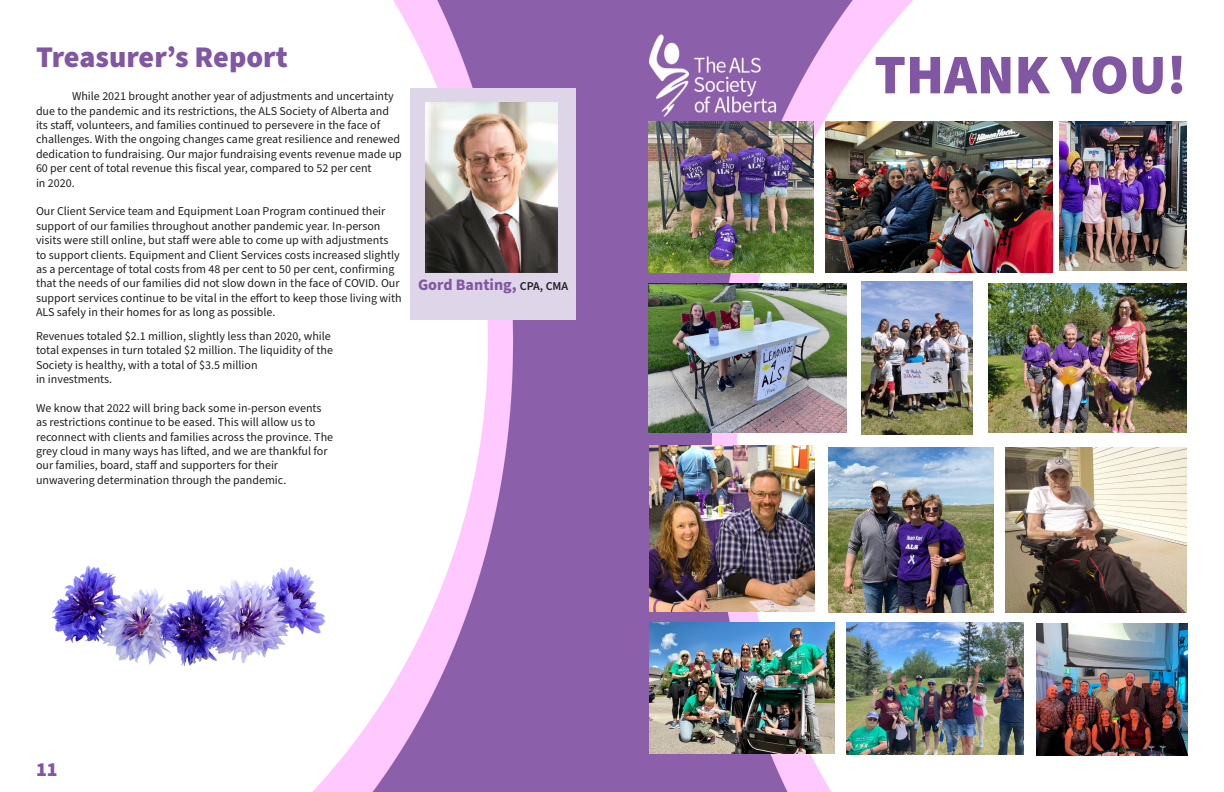
<style>
.page{position:relative;width:1224px;height:792px;background:#fff}
.page>*{position:absolute;margin:0;border:0;box-sizing:border-box;transform-origin:0 0}
.main_titles{font:900 56px "Source Sans Pro";color:#8156a3}
.main_subtitles{font:900 30px "Source Sans Pro";color:#8156a3}
.page_numbers{font:900 20px "Source Sans Pro";color:#8156a3}
.names{font:700 16px "Source Sans Pro";color:#8156a3}
.t1{font:12px/14.4px "Source Sans Pro";color:#231f20}
.s1{font-weight:600;font-size:12px;color:#231f20}
</style>
<div class="page">
<img style="left:312px;top:0;width:876px;height:792px">
<img style="left:51px;top:516px;width:283px;height:192px">
<div style="left:410px;top:88px;width:166px;height:232px;background:#dfd5e8"></div>
<img style="left:426px;top:102px;width:131px;height:171px">
<img style="left:649px;top:35px;width:128px;height:81px">
<img style="left:648px;top:121px;width:166px;height:152px">
<img style="left:649px;top:446px;width:166px;height:166px">
<img style="left:648px;top:284px;width:199px;height:149px">
<img style="left:825px;top:121px;width:228px;height:152px">
<img style="left:1060px;top:121px;width:127px;height:149px">
<img style="left:862px;top:281px;width:111px;height:154px">
<img style="left:828px;top:447px;width:166px;height:165px">
<img style="left:988px;top:284px;width:199px;height:149px">
<img style="left:649px;top:622px;width:185px;height:131px">
<img style="left:1005px;top:447px;width:182px;height:165px">
<img style="left:847px;top:622px;width:177px;height:133px">
<img style="left:1036px;top:624px;width:151px;height:132px">
<p class="main_subtitles" style="left:36px;top:37px;width:253px">Treasurer’s Report</p>
<p class="t1" style="left:36px;top:89px;width:367px;text-indent:36px">While 2021 brought another year of adjustments and uncertainty due to the pandemic and its restrictions, the ALS Society of Alberta and its staff, volunteers, and families continued to persevere in the face of challenges. With the ongoing changes came great resilience and renewed dedication to fundraising. Our major fundraising events revenue made up 60 per cent of total revenue this fiscal year, compared to 52 per cent</p>
<p class="t1" style="left:36px;top:176px;width:40px">in 2020.</p>
<p class="t1" style="left:36px;top:205px;width:367px">Our Client Service team and Equipment Loan Program continued their support of our families throughout another pandemic year. In-person visits were still online, but staff were able to come up with adjustments to support clients. Equipment and Client Services costs increased slightly as a percentage of total costs from 48 per cent to 50 per cent, confirming that the needs of our families did not slow down in the face of COVID. Our support services continue to be vital in the effort to keep those living with ALS safely in their homes for as long as possible.</p>
<p class="t1" style="left:36px;top:329px;width:299px">Revenues totaled $2.1 million, slightly less than 2020, while total expenses in turn totaled $2 million. The liquidity of the<br>Society is healthy, with a total of $3.5 million</p>
<p class="t1" style="left:36px;top:372px;width:78px">in investments.</p>
<p class="t1" style="left:36px;top:401px;width:299px">We know that 2022 will bring back some in-person events as restrictions continue to be eased. This will allow us to reconnect with clients and families across the province. The grey cloud in many ways has lifted, and we are thankful for our families, board, staff and supporters for their</p>
<p class="t1" style="left:36px;top:473px;width:252px">unwavering determination through the pandemic.</p>
<p class="names" style="left:418px;top:273px;width:152px">Gord Banting, <span class="s1">CPA, CMA</span></p>
<p class="page_numbers" style="left:36px;top:756px;width:23px">11</p>
<p class="main_titles" style="left:874px;top:36px;width:314px">THANK YOU!</p>
</div>
